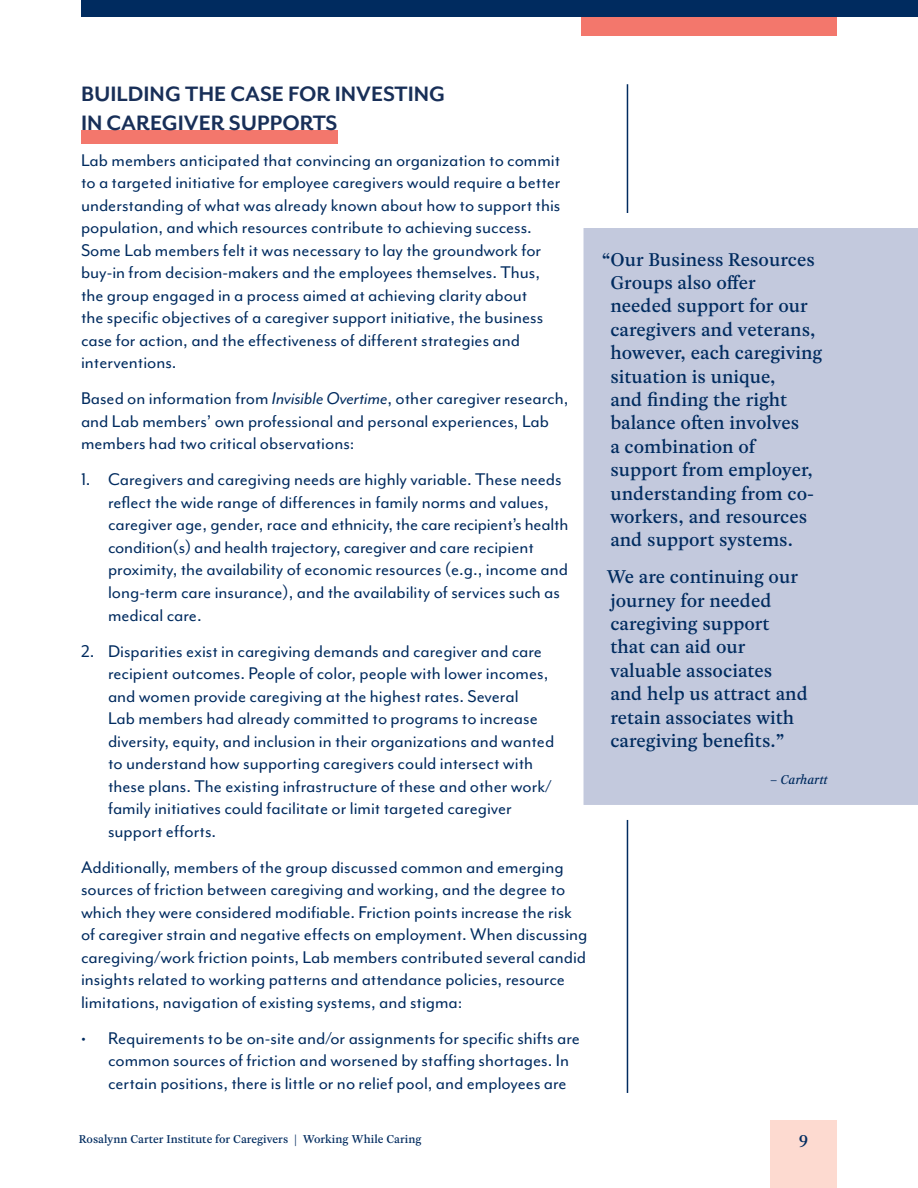
<style>
.page{position:relative;width:918px;height:1188px;background:#fff}
.page>*{position:absolute;margin:0;border:0;box-sizing:border-box;transform-origin:0 0}
.t1{font:700 24px/28.8px "Mr Eaves San OT";color:#182f58}
.t2{font:19.5px/22.5px "Mr Eaves Mod OT";color:#002b5f}
.t3{font:500 19.5px/23.4px "Rosart";color:#002b5f}
.t4{font:500 18px "Rosart";color:#002b5f}
.t5{font:italic 500 13.5px "Rosart";color:#002b5f}
.t6{font:500 12px "Rosart";color:#002b5f}
.s1{font-style:italic}
</style>
<div class="page">
<div style="left:81px;top:0;width:837px;height:17px;background:#002b5f"></div>
<div style="left:581px;top:17px;width:256px;height:19px;background:#f3776c"></div>
<hr style="left:627px;top:84px;width:1px;height:1009px;background:#002b5f">
<div style="left:770px;top:1120px;width:67px;height:68px;background:#fddad0"></div>
<div style="left:81px;top:130px;width:257px;height:13px;background:#f3776c"></div>
<svg style="left:583px;top:206px;width:335px;height:621px;background:#c7ccdf"></svg>
<p class="t1" style="left:81px;top:80px;width:366px">BUILDING THE CASE FOR INVESTING<br>IN CAREGIVER SUPPORTS</p>
<p class="t2" style="left:81px;top:149px;width:481px">Lab members anticipated that convincing an organization to commit to a targeted initiative for employee caregivers would require a better understanding of what was already known about how to support this population, and which resources contribute to achieving success.<br>Some Lab members felt it was necessary to lay the groundwork for buy-in from decision-makers and the employees themselves. Thus, the group engaged in a process aimed at achieving clarity about<br>the specific objectives of a caregiver support initiative, the business case for action, and the effectiveness of different strategies and interventions.</p>
<p class="t2" style="left:81px;top:387px;width:489px">Based on information from <span class="s1">Invisible Overtime</span>, other caregiver research, and Lab members’ own professional and personal experiences, Lab members had two critical observations:</p>
<p class="t2" style="left:108px;top:468px;width:462px;text-indent:-27px">1. Caregivers and caregiving needs are highly variable. These needs reflect the wide range of differences in family norms and values, caregiver age, gender, race and ethnicity, the care recipient’s health condition(s) and health trajectory, caregiver and care recipient proximity, the availability of economic resources (e.g., income and long-term care insurance), and the availability of services such as medical care.</p>
<p class="t2" style="left:108px;top:639px;width:448px;text-indent:-27px">2. Disparities exist in caregiving demands and caregiver and care recipient outcomes. People of color, people with lower incomes, and women provide caregiving at the highest rates. Several<br>Lab members had already committed to programs to increase diversity, equity, and inclusion in their organizations and wanted to understand how supporting caregivers could intersect with these plans. The existing infrastructure of these and other work/ family initiatives could facilitate or limit targeted caregiver support efforts.</p>
<p class="t2" style="left:81px;top:855px;width:508px">Additionally, members of the group discussed common and emerging sources of friction between caregiving and working, and the degree to which they were considered modifiable. Friction points increase the risk of caregiver strain and negative effects on employment. When discussing caregiving/work friction points, Lab members contributed several candid insights related to working patterns and attendance policies, resource limitations, navigation of existing systems, and stigma:</p>
<p class="t2" style="left:108px;top:1026px;width:474px;text-indent:-27px">• Requirements to be on-site and/or assignments for specific shifts are common sources of friction and worsened by staffing shortages. In certain positions, there is little or no relief pool, and employees are</p>
<p class="t3" style="left:610px;top:247px;width:214px;text-indent:-9px">“Our Business Resources<br>Groups also offer needed support for our caregivers and veterans, however, each caregiving situation is unique,<br>and finding the right balance often involves<br>a combination of support from employer, understanding from co&shy;workers, and resources and support systems.</p>
<p class="t3" style="left:606px;top:565px;width:203px">We are continuing our journey for needed caregiving support<br>that can aid our valuable associates<br>and help us attract and retain associates with caregiving benefits.”</p>
<p class="t5" style="left:770px;top:770px;width:59px">– Carhartt</p>
<p class="t6" style="left:79px;top:1130px;width:344px">Rosalynn Carter Institute for Caregivers | Working While Caring</p>
<p class="t4" style="left:799px;top:1128px;width:11px">9</p>
</div>
